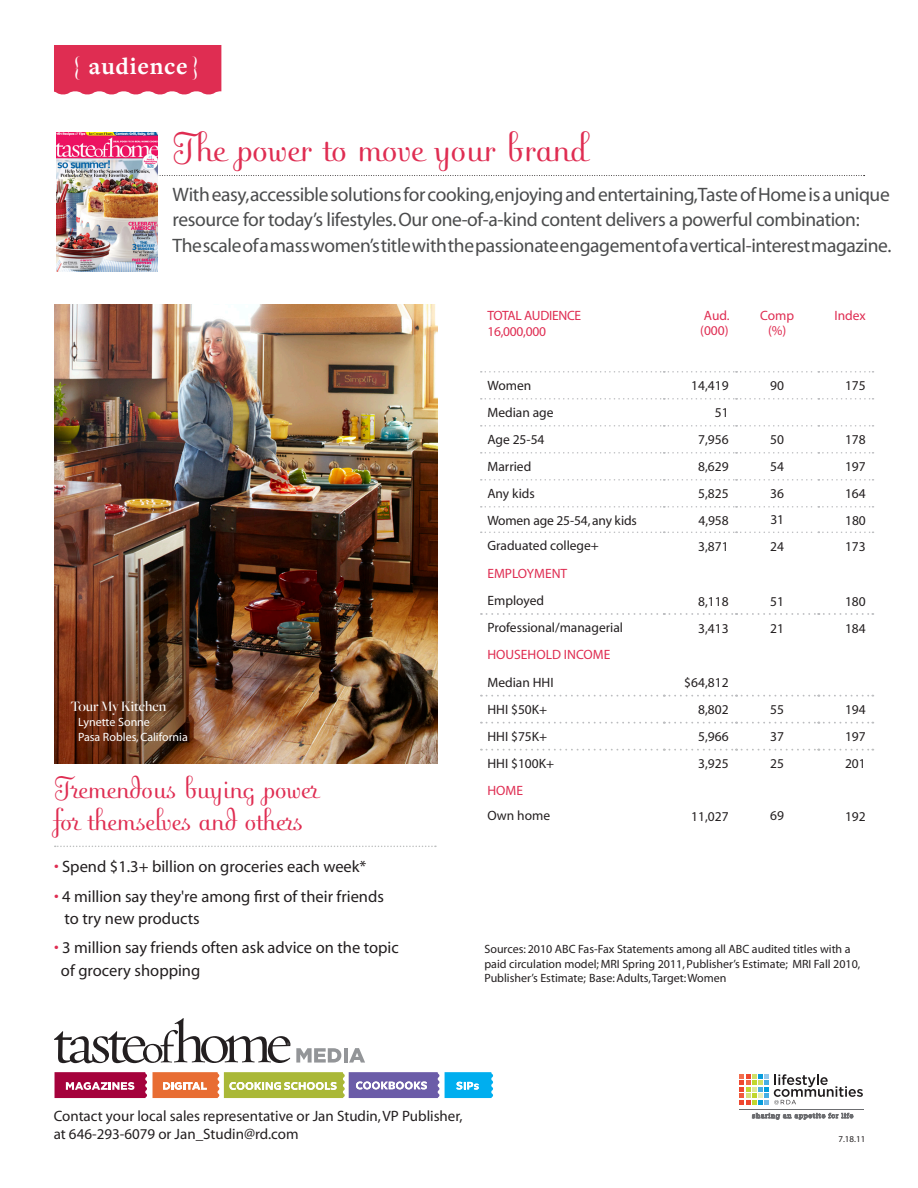
<style>
.page{position:relative;width:918px;height:1188px;background:#fff}
.page>*{position:absolute;margin:0;border:0;box-sizing:border-box;transform-origin:0 0}
.t1{font:43.95px "Fling Plain";color:#df2d52}
.t2{font:33px/31.5px "Fling Plain";color:#df2d52}
.t3{font:700 24px "Freight Text";letter-spacing:.03em;color:#fff}
.t4{font:19.5px/25.5px "Myriad";letter-spacing:-.02em;color:#4b4c4d}
.t5{font:16.5px/22.5px "Myriad";color:#231f20}
.t6{font:15px "Myriad";color:#231f20}
.t7{font:500 15px "Freight Big";color:#fff}
.t8{font:13.5px "Myriad";color:#231f20}
.t9{font:13.5px "Myriad";color:#231f20}
.t10{font:13.5px/15.3px "Myriad";color:#df2d52}
.t11{font:13.5px/16.2px "Myriad";letter-spacing:-.02em;color:#df2d52}
.t12{font:12px/14.4px "Myriad";color:#231f20}
.t13{font:12px "Myriad";color:#fff}
.t14{font:9px "Myriad";color:#231f20}
.s1{font-family:"Didot HTF L64 Light";font-weight:400}
.s2{color:#df2d52}
.s3{font-style:inherit}
</style>
<div class="page">
<img style="left:54px;top:304px;width:384px;height:460px">
<svg style="left:481px;top:371px;width:393px;height:2px"></svg>
<svg style="left:481px;top:398px;width:393px;height:2px"></svg>
<svg style="left:481px;top:425px;width:393px;height:2px"></svg>
<svg style="left:481px;top:452px;width:393px;height:2px"></svg>
<svg style="left:481px;top:479px;width:393px;height:2px"></svg>
<svg style="left:481px;top:506px;width:393px;height:2px"></svg>
<svg style="left:481px;top:532px;width:393px;height:1px"></svg>
<svg style="left:481px;top:613px;width:392px;height:2px"></svg>
<svg style="left:481px;top:695px;width:392px;height:2px"></svg>
<svg style="left:481px;top:722px;width:392px;height:2px"></svg>
<svg style="left:481px;top:749px;width:392px;height:2px"></svg>
<svg style="left:158px;top:175px;width:707px;height:1px"></svg>
<div style="left:54px;top:45px;width:167px;height:50px;background:#df2d52"></div>
<svg style="left:740px;top:1074px;width:123px;height:31px"></svg>
<svg style="left:752px;top:1113px;width:101px;height:6px"></svg>
<hr style="left:740px;top:1109px;width:124px;height:1px;background:#6c6d70">
<svg style="left:54px;top:1018px;width:236px;height:45px"></svg>
<svg style="left:296px;top:1048px;width:45px;height:15px"></svg>
<hr style="left:344px;top:1048px;width:4px;height:15px;background:#939598">
<svg style="left:349px;top:1048px;width:16px;height:15px"></svg>
<svg style="left:445px;top:1072px;width:48px;height:26px"></svg>
<svg style="left:153px;top:1072px;width:286px;height:26px;background:#b59d79"></svg>
<svg style="left:55px;top:1072px;width:92px;height:26px;background:#b22859"></svg>
<img style="left:57px;top:133px;width:101px;height:139px">
<svg style="left:55px;top:846px;width:381px;height:1px"></svg>
<p class="t3" style="left:73px;top:53px;width:127px"><span class="s1">{</span> audience <span class="s1">}</span></p>
<p class="t1" style="left:173px;top:121px;width:416px">The powe&gt; to move you&gt; b&gt;an≈</p>
<p class="t4" style="left:173px;top:182px;width:720px">With easy,accessible solutions for cooking,enjoying and entertaining,Taste of Home is a unique resource for today’s lifestyles. Our one-of-a-kind content delivers a powerful combination:<br>The scale of a mass women’s title with the passionate engagement of a vertical-interest magazine.</p>
<p class="t7" style="left:70px;top:698px;width:97px">Tour My Kitchen</p>
<p class="t13" style="left:78px;top:716px;width:73px">Lynette Sonne</p>
<p class="t13" style="left:78px;top:731px;width:111px">Pasa Robles, California</p>
<p class="t2" style="left:54px;top:771px;width:265px">Tremendous buying power for themselves and others</p>
<p class="t5" style="left:54px;top:856px;width:314px"><span class="s2">•</span> Spend <span class="s3">$1.3+</span> billion on groceries each week*</p>
<p class="t5" style="left:64px;top:886px;width:321px;text-indent:-10px"><span class="s2">•</span> <span class="s3">4</span> million say they're among first of their friends to try new products</p>
<p class="t5" style="left:61px;top:937px;width:339px;text-indent:-7px"><span class="s2">•</span> 3 million say friends often ask advice on the topic of grocery shopping</p>
<p class="t11" style="left:487px;top:308px;width:95px">TOTAL AUDIENCE<br><span class="s3">16,000,000</span></p>
<p class="t10" style="left:700px;top:308px;width:31px">Aud. (<span class="s3">000</span>)</p>
<p class="t10" style="left:760px;top:308px;width:36px;text-align:center">Comp (%)</p>
<p class="t10" style="left:835px;top:308px;width:33px">Index</p>
<p class="t8" style="left:487px;top:379px;width:45px">Women</p>
<p class="t9" style="left:691px;top:379px;width:39px">14,419</p>
<p class="t8" style="left:770px;top:379px;width:15px">90</p>
<p class="t8" style="left:845px;top:379px;width:22px">175</p>
<p class="t8" style="left:487px;top:406px;width:68px">Median age</p>
<p class="t9" style="left:715px;top:406px;width:15px">51</p>
<p class="t9" style="left:487px;top:433px;width:59px"><span class="s3">Age</span> 25-54</p>
<p class="t9" style="left:698px;top:433px;width:32px">7,956</p>
<p class="t9" style="left:770px;top:433px;width:15px">50</p>
<p class="t9" style="left:845px;top:433px;width:22px">178</p>
<p class="t8" style="left:487px;top:460px;width:45px">Married</p>
<p class="t9" style="left:698px;top:460px;width:32px">8,629</p>
<p class="t9" style="left:770px;top:460px;width:15px">54</p>
<p class="t8" style="left:845px;top:460px;width:22px">197</p>
<p class="t8" style="left:487px;top:487px;width:49px">Any kids</p>
<p class="t9" style="left:698px;top:487px;width:32px">5,825</p>
<p class="t9" style="left:770px;top:487px;width:15px">36</p>
<p class="t9" style="left:845px;top:487px;width:22px">164</p>
<p class="t8" style="left:487px;top:513px;width:151px">Women age <span class="s3">25-54</span>, any kids</p>
<p class="t9" style="left:699px;top:513px;width:31px">4,958</p>
<p class="t9" style="left:770px;top:513px;width:15px">31</p>
<p class="t9" style="left:845px;top:513px;width:22px">180</p>
<p class="t8" style="left:487px;top:539px;width:113px">Graduated college+</p>
<p class="t9" style="left:698px;top:540px;width:32px">3,871</p>
<p class="t9" style="left:770px;top:540px;width:15px">24</p>
<p class="t9" style="left:845px;top:540px;width:22px">173</p>
<p class="t10" style="left:487px;top:566px;width:81px">EMPLOYMENT</p>
<p class="t8" style="left:487px;top:594px;width:58px">Employed</p>
<p class="t9" style="left:698px;top:594px;width:32px">8,118</p>
<p class="t9" style="left:770px;top:594px;width:15px">51</p>
<p class="t9" style="left:845px;top:594px;width:22px">180</p>
<p class="t8" style="left:487px;top:621px;width:137px">Professional/managerial</p>
<p class="t9" style="left:698px;top:621px;width:32px">3,413</p>
<p class="t9" style="left:770px;top:621px;width:15px">21</p>
<p class="t9" style="left:845px;top:621px;width:22px">184</p>
<p class="t10" style="left:487px;top:648px;width:124px">HOUSEHOLD INCOME</p>
<p class="t8" style="left:487px;top:676px;width:68px">Median HHI</p>
<p class="t9" style="left:684px;top:676px;width:46px">$64,812</p>
<p class="t8" style="left:487px;top:703px;width:61px">HHI $<span class="s3">50</span>K+</p>
<p class="t9" style="left:698px;top:703px;width:32px">8,802</p>
<p class="t9" style="left:770px;top:703px;width:15px">55</p>
<p class="t9" style="left:845px;top:703px;width:22px">194</p>
<p class="t8" style="left:487px;top:730px;width:61px">HHI $<span class="s3">75</span>K+</p>
<p class="t9" style="left:698px;top:730px;width:32px">5,966</p>
<p class="t8" style="left:770px;top:730px;width:15px">37</p>
<p class="t9" style="left:845px;top:730px;width:22px">197</p>
<p class="t8" style="left:487px;top:757px;width:68px">HHI $<span class="s3">100</span>K+</p>
<p class="t9" style="left:698px;top:757px;width:32px">3,925</p>
<p class="t8" style="left:770px;top:757px;width:15px">25</p>
<p class="t9" style="left:845px;top:757px;width:22px">201</p>
<p class="t10" style="left:487px;top:783px;width:37px">HOME</p>
<p class="t8" style="left:487px;top:809px;width:64px">Own home</p>
<p class="t9" style="left:691px;top:810px;width:39px">11,027</p>
<p class="t9" style="left:770px;top:809px;width:15px">69</p>
<p class="t9" style="left:845px;top:810px;width:22px">192</p>
<p class="t12" style="left:484px;top:943px;width:377px">Sources: <span class="s3">2010</span> ABC Fas-Fax Statements among all ABC audited titles with a paid circulation model; MRI Spring <span class="s3">2011,</span> Publisher’s Estimate; MRI Fall <span class="s3">2010,<br></span>Publisher’s Estimate; Base: Adults, Target: Women</p>
<p class="t6" style="left:54px;top:1109px;width:410px">Contact your local sales representative or Jan Studin, VP Publisher,</p>
<p class="t6" style="left:54px;top:1127px;width:246px">at 646-293-6079 or Jan_Studin@rd.com</p>
<p class="t14" style="left:838px;top:1134px;width:28px">7.18.11</p>
</div>
